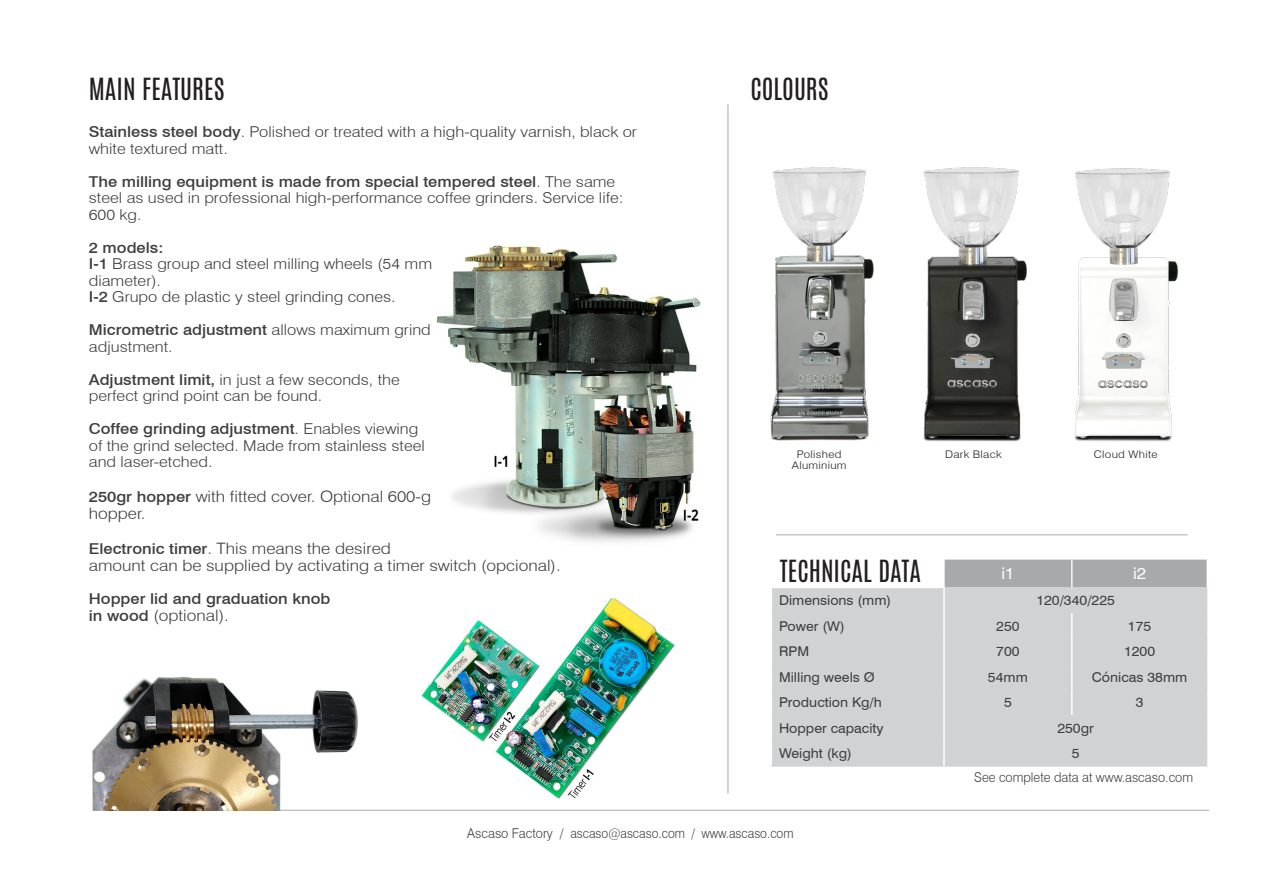
<style>
.page{position:relative;width:1263px;height:893px;background:#fff}
.page>*{position:absolute;margin:0;border:0;box-sizing:border-box;transform-origin:0 0}
.TÍTULOS{font:25.5px "Antonio";color:#231f20}
.t1{font:16.2px "Swiss 721 BT";color:#fff;scale:1.05 1}
.txt_base{font:300 15.75px/17.2px "Swiss 721 BT";color:#3e3e3f;scale:1.1 1}
.txt_base-2{font:300 15px/16.5px "Swiss 721 BT";color:#3e3e3f;scale:1.1 1}
.txt_base-3{font:500 15px "Swiss 721 BT";color:#3e3e3f;scale:1.1 1}
.t2{font:13.5px "Swiss 721 BT";color:#3e3e3f;scale:1.05 1}
.t3{font:300 13.5px "Swiss 721 BT";color:#3e3e3f;scale:.95 1}
.t4{font:300 10.5px "Swiss 721 BT";letter-spacing:.025em;color:#231f20;scale:1.1 1}
.s1{font-weight:500}
.s2{font-weight:500;font-size:15px}
</style>
<div class="page">
<img style="left:923px;top:167px;width:104px;height:275px">
<img style="left:770px;top:167px;width:104px;height:274px">
<img style="left:1074px;top:168px;width:105px;height:274px">
<hr style="left:728px;top:104px;width:1px;height:690px;background:#a8a9ad">
<hr style="left:260px;top:810px;width:949px;height:1px;background:#a8a9ad">
<hr style="left:776px;top:535px;width:412px;height:1px;background:#a8a9ad">
<img style="left:92px;top:676px;width:269px;height:134px">
<img style="left:437px;top:245px;width:263px;height:297px">
<img style="left:421px;top:598px;width:254px;height:201px">
<div style="left:772px;top:587px;width:435px;height:179px;background:#d1d2d4"></div>
<hr style="left:771px;top:587px;width:174px;height:1px;background:#fff">
<hr style="left:772px;top:613px;width:171px;height:1px;background:#d1d2d4">
<hr style="left:945px;top:613px;width:127px;height:1px;background:#d1d2d4">
<hr style="left:1072px;top:613px;width:135px;height:1px;background:#d1d2d4">
<hr style="left:772px;top:638px;width:171px;height:1px;background:#d1d2d4">
<hr style="left:945px;top:638px;width:126px;height:1px;background:#d1d2d4">
<hr style="left:1072px;top:638px;width:135px;height:1px;background:#d1d2d4">
<hr style="left:772px;top:664px;width:171px;height:1px;background:#d1d2d4">
<hr style="left:945px;top:664px;width:126px;height:1px;background:#d1d2d4">
<hr style="left:1072px;top:664px;width:135px;height:1px;background:#d1d2d4">
<hr style="left:772px;top:689px;width:171px;height:1px;background:#d1d2d4">
<hr style="left:945px;top:689px;width:126px;height:1px;background:#d1d2d4">
<hr style="left:1072px;top:689px;width:135px;height:1px;background:#d1d2d4">
<hr style="left:772px;top:715px;width:171px;height:1px;background:#d1d2d4">
<hr style="left:945px;top:715px;width:127px;height:1px;background:#d1d2d4">
<hr style="left:1072px;top:715px;width:135px;height:1px;background:#d1d2d4">
<hr style="left:772px;top:740px;width:171px;height:1px;background:#d1d2d4">
<hr style="left:945px;top:740px;width:127px;height:1px;background:#d1d2d4">
<hr style="left:1072px;top:740px;width:135px;height:1px;background:#d1d2d4">
<hr style="left:771px;top:766px;width:173px;height:1px;background:#d1d2d4">
<hr style="left:944px;top:766px;width:128px;height:1px;background:#d1d2d4">
<hr style="left:1072px;top:766px;width:135px;height:1px;background:#d1d2d4">
<div style="left:944px;top:560px;width:262px;height:27px;background:#a8a9ad"></div>
<hr style="left:943px;top:588px;width:2px;height:25px;background:#fff">
<hr style="left:943px;top:613px;width:2px;height:25px;background:#fff">
<hr style="left:943px;top:638px;width:2px;height:26px;background:#fff">
<hr style="left:943px;top:664px;width:2px;height:26px;background:#fff">
<hr style="left:943px;top:690px;width:2px;height:25px;background:#fff">
<hr style="left:943px;top:715px;width:2px;height:26px;background:#fff">
<hr style="left:943px;top:741px;width:2px;height:25px;background:#fff">
<svg style="left:1071px;top:613px;width:1px;height:102px"></svg>
<p class="TÍTULOS" style="left:89px;top:71px;width:137px">MAIN FEATURES</p>
<p class="TÍTULOS" style="left:750px;top:71px;width:80px">COLOURS</p>
<p class="txt_base-2" style="left:89px;top:124px;width:500px"><span class="s1">Stainless steel body</span>. Polished or treated with a high-quality varnish, black or white textured matt.</p>
<p class="txt_base-2" style="left:89px;top:173px;width:488px"><span class="s1">The milling equipment is made from special tempered steel</span>. The same steel as used in professional high-performance coffee grinders. Service life:<br>600 kg.</p>
<p class="txt_base-3" style="left:89px;top:238px;width:69px">2 models:</p>
<p class="txt_base-2" style="left:89px;top:256px;width:314px"><span class="s1">I-1</span> Brass group and steel milling wheels (54 mm diameter).</p>
<p class="txt_base-2" style="left:89px;top:289px;width:280px"><span class="s1">I-2</span> Grupo de plastic y steel grinding cones.</p>
<p class="txt_base-2" style="left:89px;top:322px;width:312px"><span class="s1">Micrometric adjustment</span> allows maximum grind adjustment.</p>
<p class="txt_base-2" style="left:89px;top:371px;width:284px"><span class="s1">Adjustment limit,</span> in just a few seconds, the perfect grind point can be found.</p>
<p class="txt_base-2" style="left:89px;top:421px;width:307px"><span class="s1">Coffee grinding adjustment</span>. Enables viewing of the grind selected. Made from stainless steel and laser-etched.</p>
<p class="txt_base" style="left:89px;top:488px;width:313px"><span class="s2">250gr hopper</span> with fitted cover. Optional 600-g hopper.</p>
<p class="txt_base" style="left:89px;top:539px;width:430px"><span class="s2">Electronic timer</span>. This means the desired<br>amount can be supplied by activating a timer switch (opcional).</p>
<p class="txt_base-3" style="left:89px;top:589px;width:221px">Hopper lid and graduation knob</p>
<p class="txt_base" style="left:89px;top:607px;width:129px"><span class="s2">in wood</span> (optional).</p>
<p class="t4" style="left:1094px;top:448px;width:59px">Cloud White</p>
<p class="t4" style="left:797px;top:448px;width:42px">Polished</p>
<p class="t4" style="left:945px;top:448px;width:53px">Dark Black</p>
<p class="t4" style="left:792px;top:459px;width:51px">Aluminium</p>
<p class="TÍTULOS" style="left:780px;top:552px;width:143px">TECHNICAL DATA</p>
<p class="t1" style="left:1001px;top:564px;width:14px">i1</p>
<p class="t1" style="left:1133px;top:564px;width:14px">i2</p>
<p class="t2" style="left:779px;top:592px;width:109px">Dimensions (mm)</p>
<p class="t2" style="left:1036px;top:592px;width:76px">120/340/225</p>
<p class="t2" style="left:779px;top:618px;width:64px">Power (W)</p>
<p class="t2" style="left:996px;top:618px;width:24px">250</p>
<p class="t2" style="left:1128px;top:618px;width:24px">175</p>
<p class="t2" style="left:779px;top:643px;width:30px">RPM</p>
<p class="t2" style="left:996px;top:643px;width:24px">700</p>
<p class="t2" style="left:1124px;top:643px;width:31px">1200</p>
<p class="t2" style="left:779px;top:669px;width:93px">Milling weels Ø</p>
<p class="t2" style="left:988px;top:669px;width:39px">54mm</p>
<p class="t2" style="left:1092px;top:669px;width:92px">Cónicas 38mm</p>
<p class="t2" style="left:779px;top:694px;width:100px">Production Kg/h</p>
<p class="t2" style="left:1004px;top:694px;width:9px">5</p>
<p class="t2" style="left:1136px;top:694px;width:9px">3</p>
<p class="t2" style="left:779px;top:720px;width:101px">Hopper capacity</p>
<p class="t2" style="left:1057px;top:720px;width:36px">250gr</p>
<p class="t2" style="left:779px;top:745px;width:71px">Weight (kg)</p>
<p class="t2" style="left:1072px;top:745px;width:9px">5</p>
<p class="t3" style="left:467px;top:825px;width:345px">Ascaso Factory / ascaso@ascaso.com / www.ascaso.com</p>
<p class="t3" style="left:974px;top:769px;width:232px">See complete data at www.ascaso.com</p>
</div>
